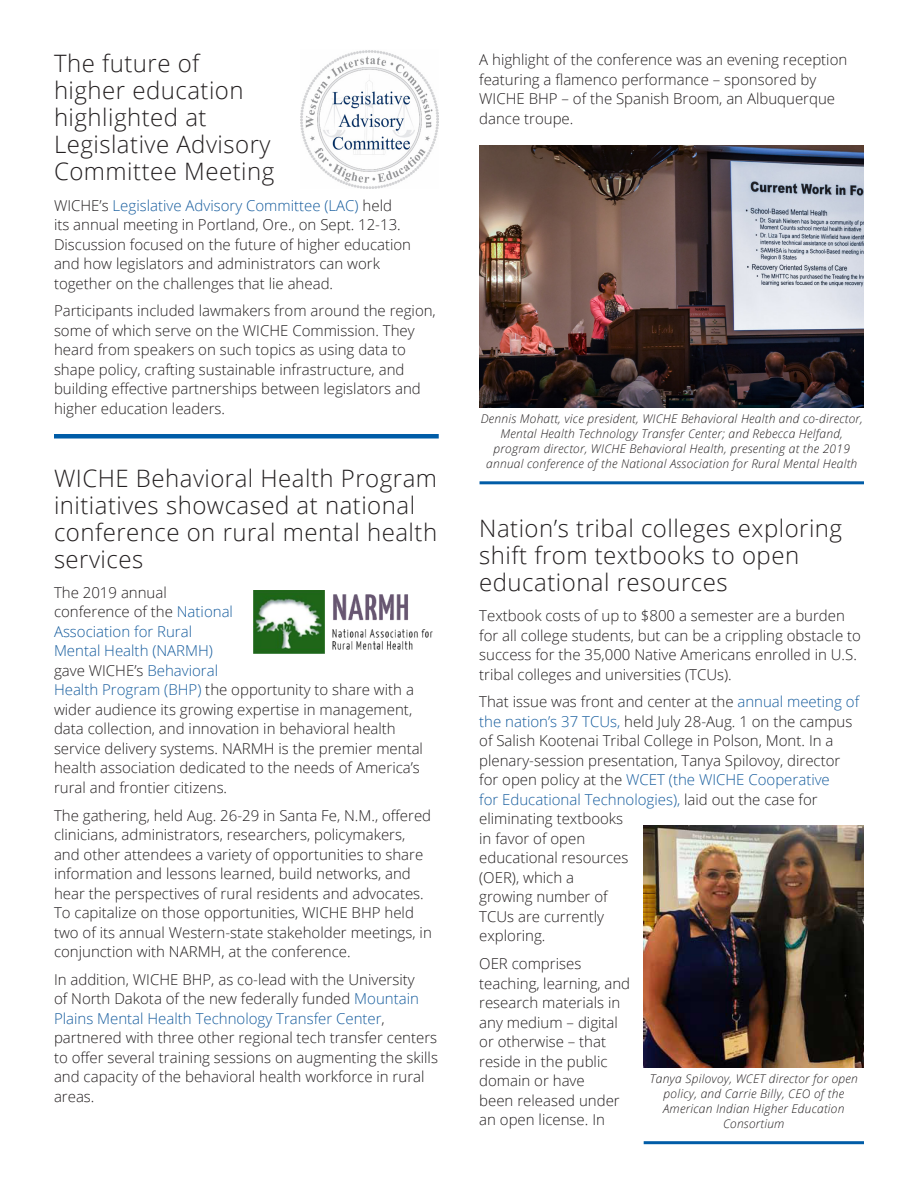
<style>
.page{position:relative;width:918px;height:1188px;background:#fff}
.page>*{position:absolute;margin:0;border:0;box-sizing:border-box;transform-origin:0 0}
.h_2_graf_hed_1{font:300 24px/27px "Open Sans";letter-spacing:.02em;color:#231f20}
.p_1_-_text{font:300 15px/19.5px "Open Sans";color:#231f20}
.P_-_text_w_blue_rule{font:300 15px/19.5px "Open Sans";color:#231f20}
.t1{font:italic 300 12px/15px "Open Sans";letter-spacing:.02em;color:#231f20;text-align:center}
.s1{color:#175d9e}
</style>
<div class="page">
<div style="left:54px;top:434px;width:385px;height:5px;background:#005ca7"></div>
<img style="left:301px;top:50px;width:138px;height:138px">
<img style="left:253px;top:590px;width:180px;height:64px">
<img style="left:644px;top:825px;width:219px;height:242px">
<hr style="left:644px;top:1141px;width:220px;height:3px;background:#005ca7">
<img style="left:480px;top:146px;width:384px;height:261px">
<hr style="left:480px;top:481px;width:384px;height:3px;background:#005ca7">
<p class="h_2_graf_hed_1" style="left:54px;top:50px;width:222px">The future of higher education highlighted at<br>Legislative Advisory<br>Committee Meeting</p>
<p class="p_1_-_text" style="left:54px;top:195px;width:359px">WICHE’s <span class="s1">Legislative Advisory Committee (LAC)</span> held<br>its annual meeting in Portland, Ore., on Sept. 12-13.<br>Discussion focused on the future of higher education and how legislators and administrators can work together on the challenges that lie ahead.</p>
<p class="P_-_text_w_blue_rule" style="left:54px;top:301px;width:383px">Participants included lawmakers from around the region, some of which serve on the WICHE Commission. They heard from speakers on such topics as using data to shape policy, crafting sustainable infrastructure, and building effective partnerships between legislators and higher education leaders.</p>
<p class="h_2_graf_hed_1" style="left:54px;top:464px;width:385px">WICHE Behavioral Health Program initiatives showcased at national conference on rural mental health services</p>
<p class="p_1_-_text" style="left:54px;top:582px;width:371px">The 2019 annual<br>conference of the <span class="s1">National<br>Association for Rural<br>Mental Health (NARMH)<br></span>gave WICHE’s <span class="s1">Behavioral<br>Health Program (BHP)</span> the opportunity to share with a wider audience its growing expertise in management, data collection, and innovation in behavioral health service delivery systems. NARMH is the premier mental health association dedicated to the needs of America’s rural and frontier citizens.</p>
<p class="p_1_-_text" style="left:54px;top:805px;width:379px">The gathering, held Aug. 26-29 in Santa Fe, N.M., offered clinicians, administrators, researchers, policymakers, and other attendees a variety of opportunities to share information and lessons learned, build networks, and hear the perspectives of rural residents and advocates.<br>To capitalize on those opportunities, WICHE BHP held two of its annual Western-state stakeholder meetings, in conjunction with NARMH, at the conference.</p>
<p class="p_1_-_text" style="left:54px;top:969px;width:385px">In addition, WICHE BHP, as co-lead with the University<br>of North Dakota of the new federally funded <span class="s1">Mountain Plains Mental Health Technology Transfer Center</span>, partnered with three other regional tech transfer centers to offer several training sessions on augmenting the skills and capacity of the behavioral health workforce in rural areas.</p>
<p class="p_1_-_text" style="left:479px;top:50px;width:370px">A highlight of the conference was an evening reception featuring a flamenco performance – sponsored by WICHE BHP – of the Spanish Broom, an Albuquerque dance troupe.</p>
<p class="t1" style="left:481px;top:411px;width:384px">Dennis Mohatt, vice president, WICHE Behavioral Health and co-director, Mental Health Technology Transfer Center; and Rebecca Helfand, program director, WICHE Behavioral Health, presenting at the 2019 annual conference of the National Association for Rural Mental Health</p>
<p class="h_2_graf_hed_1" style="left:479px;top:514px;width:364px">Nation’s tribal colleges exploring shift from textbooks to open educational resources</p>
<p class="p_1_-_text" style="left:479px;top:606px;width:383px">Textbook costs of up to $800 a semester are a burden for all college students, but can be a crippling obstacle to success for the 35,000 Native Americans enrolled in U.S. tribal colleges and universities (TCUs).</p>
<p class="p_1_-_text" style="left:479px;top:692px;width:381px">That issue was front and center at the <span class="s1">annual meeting of the nation’s 37 TCUs,</span> held July 28-Aug. 1 on the campus of Salish Kootenai Tribal College in Polson, Mont. In a plenary-session presentation, Tanya Spilovoy, director for open policy at the <span class="s1">WCET (the WICHE Cooperative<br>for Educational Technologies),</span> laid out the case for eliminating textbooks<br>in favor of open<br>educational resources<br>(OER), which a<br>growing number of<br>TCUs are currently<br>exploring.</p>
<p class="p_1_-_text" style="left:479px;top:953px;width:152px">OER comprises teaching, learning, and research materials in any medium – digital or otherwise – that reside in the public domain or have<br>been released under an open license. In</p>
<p class="t1" style="left:650px;top:1070px;width:210px">Tanya Spilovoy, WCET director for open policy, and Carrie Billy, CEO of the<br>American Indian Higher Education<br>Consortium</p>
</div>
